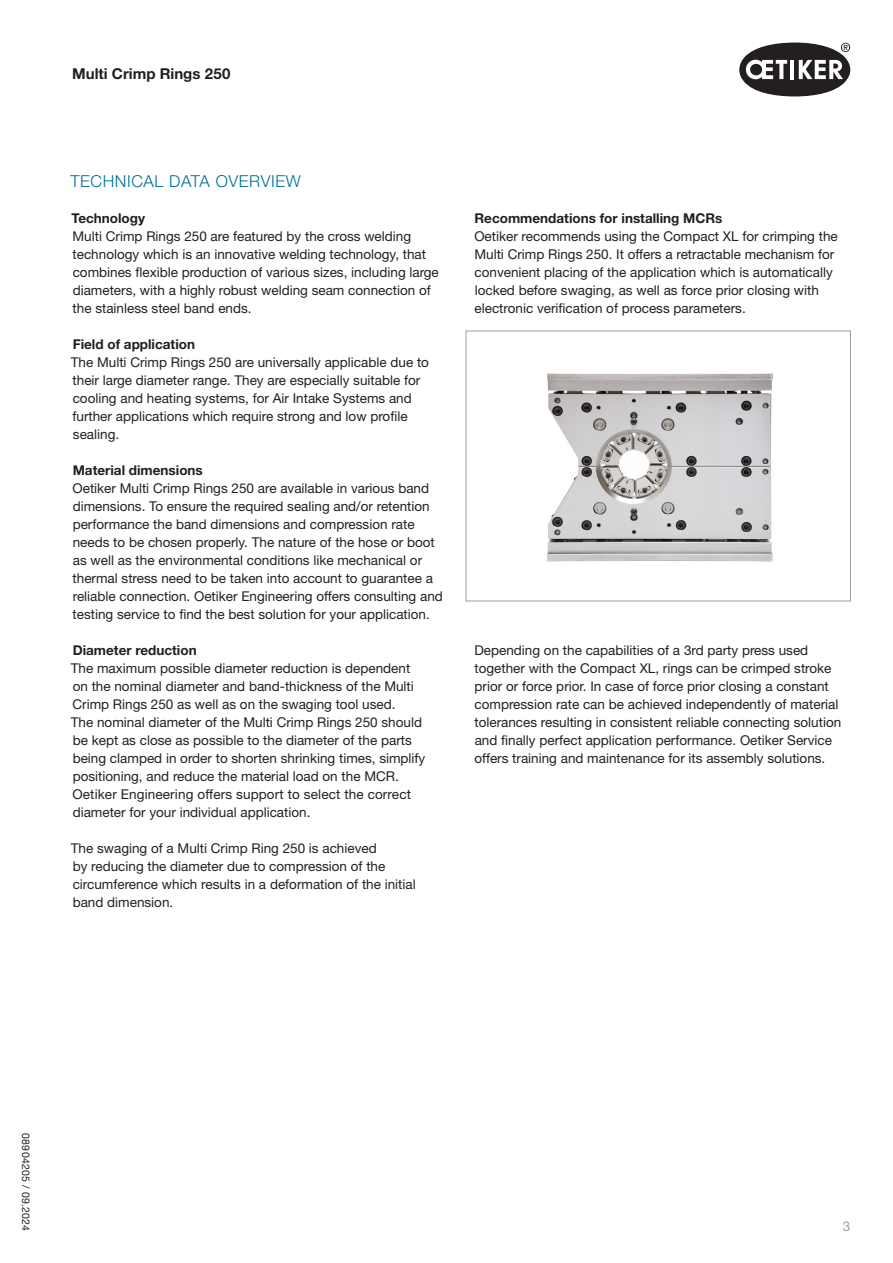
<style>
.page{position:relative;width:893px;height:1263px;background:#fff}
.page>*{position:absolute;margin:0;border:0;box-sizing:border-box;transform-origin:0 0}
.head_blue_11pt_versal{font:300 16.5px "Helvetica Neue LT Pro";letter-spacing:.035em;color:#006f9a}
.t1{font:700 15px "Helvetica Neue LT Pro";color:#231f20}
.copy_9pt{font:13.5px/18px "Helvetica Neue LT Pro";color:#231f20}
.copy_9pt-2{font:700 13.5px "Helvetica Neue LT Pro";color:#231f20}
.t2{font:13.5px "Helvetica Neue LT Pro";color:#9d9fa2}
.footnote_7pt{font:10.5px "Helvetica Neue LT Pro";letter-spacing:.03em;color:#231f20}
</style>
<div class="page">
<svg style="left:739px;top:43px;width:111px;height:53px"></svg>
<img style="left:547px;top:373px;width:226px;height:189px">
<div style="left:466px;top:331px;width:385px;height:270px;border:1px solid #9d9fa2"></div>
<p class="t1" style="left:72px;top:64px;width:160px">Multi Crimp Rings 250</p>
<p class="head_blue_11pt_versal" style="left:70px;top:171px;width:232px">TECHNICAL DATA OVERVIEW</p>
<p class="copy_9pt-2" style="left:72px;top:209px;width:75px">Technology</p>
<p class="copy_9pt" style="left:73px;top:226px;width:368px">Multi Crimp Rings 250 are featured by the cross welding technology which is an innovative welding technology, that combines flexible production of various sizes, including large diameters, with a highly robust welding seam connection of the stainless steel band ends.</p>
<p class="copy_9pt-2" style="left:73px;top:335px;width:124px">Field of application</p>
<p class="copy_9pt" style="left:71px;top:352px;width:360px">The Multi Crimp Rings 250 are universally applicable due to their large diameter range. They are especially suitable for cooling and heating systems, for Air Intake Systems and further applications which require strong and low profile sealing.</p>
<p class="copy_9pt-2" style="left:73px;top:461px;width:132px">Material dimensions</p>
<p class="copy_9pt" style="left:73px;top:478px;width:372px">Oetiker Multi Crimp Rings 250 are available in various band dimensions. To ensure the required sealing and/or retention performance the band dimensions and compression rate needs to be chosen properly. The nature of the hose or boot as well as the environmental conditions like mechanical or thermal stress need to be taken into account to guarantee a reliable connection. Oetiker Engineering offers consulting and testing service to find the best solution for your application.</p>
<p class="copy_9pt-2" style="left:73px;top:641px;width:125px">Diameter reduction</p>
<p class="copy_9pt" style="left:71px;top:658px;width:356px">The maximum possible diameter reduction is dependent on the nominal diameter and band-thickness of the Multi Crimp Rings 250 as well as on the swaging tool used.<br>The nominal diameter of the Multi Crimp Rings 250 should be kept as close as possible to the diameter of the parts being clamped in order to shorten shrinking times, simplify positioning, and reduce the material load on the MCR.<br>Oetiker Engineering offers support to select the correct diameter for your individual application.</p>
<p class="copy_9pt" style="left:71px;top:838px;width:346px">The swaging of a Multi Crimp Ring 250 is achieved<br>by reducing the diameter due to compression of the circumference which results in a deformation of the initial band dimension.</p>
<p class="copy_9pt-2" style="left:475px;top:209px;width:249px">Recommendations for installing MCRs</p>
<p class="copy_9pt" style="left:474px;top:226px;width:365px">Oetiker recommends using the Compact XL for crimping the Multi Crimp Rings 250. It offers a retractable mechanism for convenient placing of the application which is automatically locked before swaging, as well as force prior closing with electronic verification of process parameters.</p>
<p class="copy_9pt" style="left:474px;top:640px;width:368px">Depending on the capabilities of a 3rd party press used together with the Compact XL, rings can be crimped stroke prior or force prior. In case of force prior closing a constant compression rate can be achieved independently of material tolerances resulting in consistent reliable connecting solution and finally perfect application performance. Oetiker Service offers training and maintenance for its assembly solutions.</p>
<p class="footnote_7pt" style="left:32px;top:1133px;width:99px;rotate:90deg">08904205 / 09.2024</p>
<p class="t2" style="left:843px;top:1217px;width:9px">3</p>
</div>
